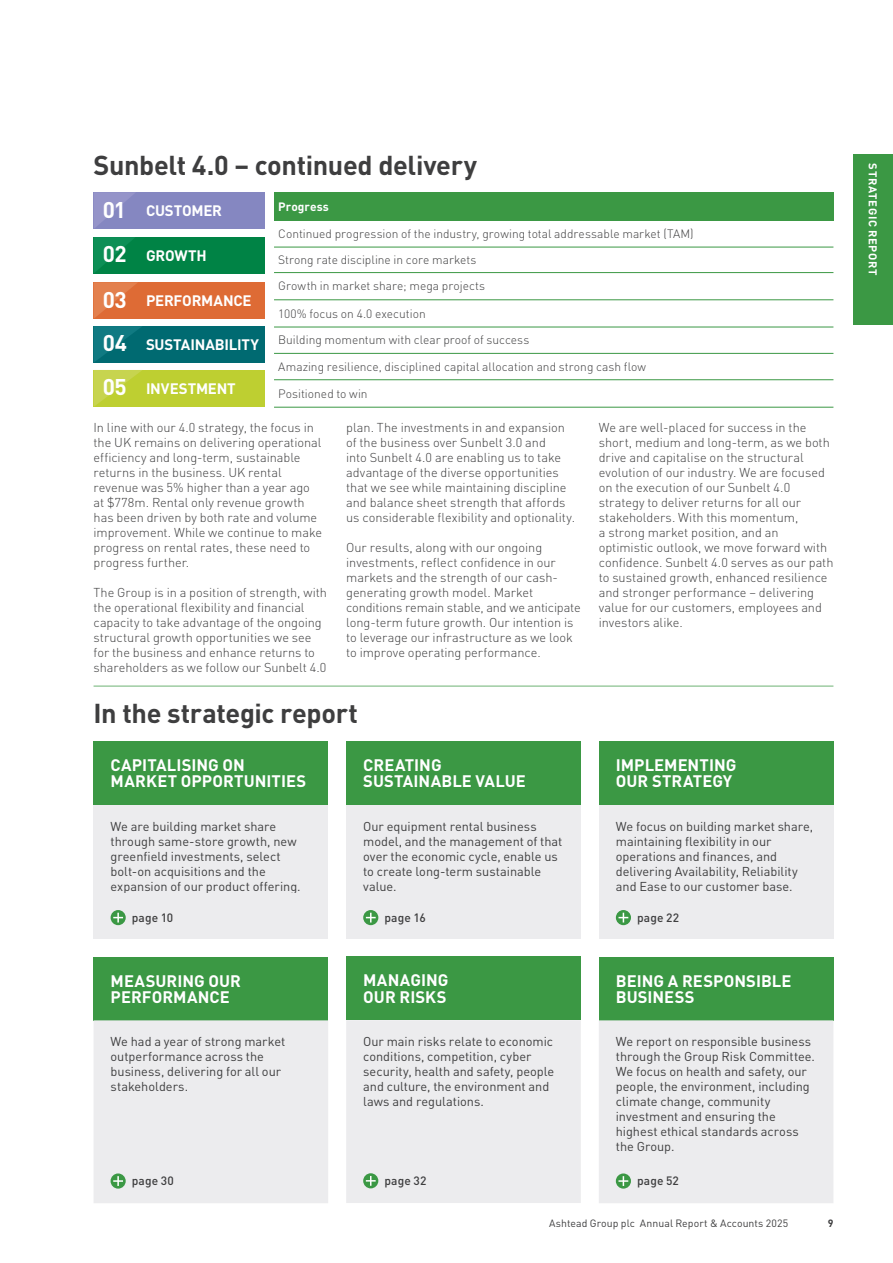
<style>
.page{position:relative;width:893px;height:1263px;background:#fff}
.page>*{position:absolute;margin:0;border:0;box-sizing:border-box;transform-origin:0 0}
.Highlights_Heading_L1{font:700 27px "DIN Pro";letter-spacing:-.015em;color:#3e3e3f}
.Pullout_Number_30pt{font:700 22.5px "DIN Pro";letter-spacing:-.03em;color:#fff}
.Highlights_Heading_L2{font:700 16.5px/16.5px "DIN Pro";letter-spacing:.005em;color:#fff}
.Pullout_Number_L3_Bold_14pt{font:700 15px "DIN Pro";letter-spacing:-.015em;color:#fff}
.Bodytext_L1{font:300 12.75px/15px "DIN Pro";color:#3e3e3f}
.Bodytext_L1_NoSpace{font:12.75px/15px "DIN Pro";color:#3e3e3f}
.Tabletext{font:300 12px "DIN Pro";color:#3e3e3f}
.Read_more{font:500 12px "DIN Pro";letter-spacing:.01em;color:#3e3e3f}
.Heading_L4{font:700 12px "DIN Pro";letter-spacing:.005em;color:#fff}
.t1{font:700 11.25px "DIN Pro";letter-spacing:.055em;color:#fff}
.t2{font:10.5px "DIN Pro";letter-spacing:.005em;color:#3e3e3f}
.t3{font:700 10.5px "DIN Pro";color:#3e3e3f}
</style>
<div class="page">
<div style="left:94px;top:741px;width:234px;height:64px;background:#3b9844"></div>
<div style="left:94px;top:805px;width:234px;height:104px;background:#ececee"></div>
<div style="left:346px;top:741px;width:235px;height:64px;background:#3b9844"></div>
<div style="left:346px;top:805px;width:235px;height:104px;background:#ececee"></div>
<div style="left:599px;top:741px;width:234px;height:64px;background:#3b9844"></div>
<div style="left:599px;top:805px;width:234px;height:104px;background:#ececee"></div>
<div style="left:94px;top:956px;width:234px;height:64px;background:#3b9844"></div>
<div style="left:94px;top:1020px;width:234px;height:183px;background:#ececee"></div>
<div style="left:346px;top:956px;width:235px;height:64px;background:#3b9844"></div>
<div style="left:346px;top:1020px;width:235px;height:183px;background:#ececee"></div>
<div style="left:599px;top:956px;width:234px;height:64px;background:#3b9844"></div>
<div style="left:599px;top:1020px;width:234px;height:183px;background:#ececee"></div>
<div style="left:94px;top:893px;width:234px;height:46px;background:#ececee"></div>
<div style="left:111px;top:910px;width:15px;height:15px;background:#3b9844;border-radius:50%"></div>
<svg style="left:113px;top:913px;width:10px;height:9px"></svg>
<div style="left:346px;top:893px;width:235px;height:46px;background:#ececee"></div>
<svg style="left:363px;top:910px;width:15px;height:15px"></svg>
<svg style="left:366px;top:913px;width:10px;height:9px"></svg>
<div style="left:599px;top:893px;width:234px;height:46px;background:#ececee"></div>
<svg style="left:616px;top:910px;width:15px;height:15px"></svg>
<svg style="left:618px;top:913px;width:10px;height:9px"></svg>
<div style="left:274px;top:192px;width:559px;height:29px;background:#3b9844"></div>
<hr style="left:274px;top:247px;width:559px;height:1px;background:#3b9844">
<hr style="left:274px;top:272px;width:559px;height:1px;background:#3b9844">
<hr style="left:274px;top:300px;width:559px;height:1px;background:#3b9844">
<hr style="left:274px;top:327px;width:559px;height:1px;background:#3b9844">
<hr style="left:274px;top:353px;width:559px;height:1px;background:#3b9844">
<hr style="left:274px;top:379px;width:559px;height:1px;background:#3b9844">
<hr style="left:274px;top:407px;width:559px;height:1px;background:#3b9844">
<hr style="left:94px;top:686px;width:739px;height:1px;background:#3b9844">
<div style="left:94px;top:192px;width:171px;height:37px;background:#8587c1"></div>
<svg style="left:94px;top:192px;width:41px;height:36px"></svg>
<div style="left:94px;top:237px;width:171px;height:37px;background:#008345"></div>
<svg style="left:94px;top:237px;width:41px;height:36px"></svg>
<div style="left:94px;top:282px;width:171px;height:37px;background:#de6b35"></div>
<svg style="left:94px;top:282px;width:44px;height:36px"></svg>
<div style="left:94px;top:326px;width:171px;height:37px;background:#006a71"></div>
<svg style="left:94px;top:326px;width:48px;height:36px"></svg>
<div style="left:94px;top:370px;width:171px;height:37px;background:#becf31"></div>
<svg style="left:94px;top:370px;width:48px;height:36px"></svg>
<div style="left:853px;top:155px;width:40px;height:170px;background:#3b9844"></div>
<p class="Highlights_Heading_L1" style="left:94px;top:143px;width:385px">Sunbelt 4.0 – continued delivery</p>
<p class="Pullout_Number_30pt" style="left:103px;top:191px;width:25px">01</p>
<p class="Pullout_Number_L3_Bold_14pt" style="left:146px;top:198px;width:78px">CUSTOMER</p>
<p class="Pullout_Number_30pt" style="left:103px;top:236px;width:25px">02</p>
<p class="Pullout_Number_L3_Bold_14pt" style="left:146px;top:243px;width:62px">GROWTH</p>
<p class="Pullout_Number_30pt" style="left:103px;top:281px;width:25px">03</p>
<p class="Pullout_Number_L3_Bold_14pt" style="left:146px;top:289px;width:107px">PERFORMANCE</p>
<p class="Pullout_Number_30pt" style="left:103px;top:325px;width:26px">04</p>
<p class="Pullout_Number_L3_Bold_14pt" style="left:146px;top:332px;width:115px">SUSTAINABILITY</p>
<p class="Pullout_Number_30pt" style="left:103px;top:368px;width:25px">05</p>
<p class="Pullout_Number_L3_Bold_14pt" style="left:146px;top:376px;width:91px">INVESTMENT</p>
<p class="Heading_L4" style="left:278px;top:197px;width:52px">Progress</p>
<p class="Tabletext" style="left:278px;top:225px;width:417px">Continued progression of the industry, growing total addressable market (TAM)</p>
<p class="Tabletext" style="left:278px;top:250px;width:200px">Strong rate discipline in core markets</p>
<p class="Tabletext" style="left:278px;top:277px;width:208px">Growth in market share; mega projects</p>
<p class="Tabletext" style="left:278px;top:304px;width:149px">100% focus on 4.0 execution</p>
<p class="Tabletext" style="left:278px;top:331px;width:253px">Building momentum with clear proof of success</p>
<p class="Tabletext" style="left:278px;top:357px;width:369px">Amazing resilience, disciplined capital allocation and strong cash flow</p>
<p class="Tabletext" style="left:278px;top:384px;width:91px">Positioned to win</p>
<p class="Bodytext_L1" style="left:94px;top:419px;width:230px">In line with our 4.0 strategy, the focus in the UK remains on delivering operational efficiency and long-term, sustainable returns in the business. UK rental revenue was 5% higher than a year ago at $778m. Rental only revenue growth has been driven by both rate and volume improvement. While we continue to make progress on rental rates, these need to progress further.</p>
<p class="Bodytext_L1" style="left:94px;top:584px;width:235px">The Group is in a position of strength, with the operational flexibility and financial capacity to take advantage of the ongoing structural growth opportunities we see for the business and enhance returns to shareholders as we follow our Sunbelt 4.0</p>
<p class="Bodytext_L1" style="left:599px;top:419px;width:236px">We are well-placed for success in the short, medium and long-term, as we both drive and capitalise on the structural evolution of our industry. We are focused on the execution of our Sunbelt 4.0 strategy to deliver returns for all our stakeholders. With this momentum,<br>a strong market position, and an optimistic outlook, we move forward with confidence. Sunbelt 4.0 serves as our path to sustained growth, enhanced resilience and stronger performance – delivering value for our customers, employees and investors alike.</p>
<p class="Bodytext_L1" style="left:346px;top:419px;width:230px">plan. The investments in and expansion of the business over Sunbelt 3.0 and<br>into Sunbelt 4.0 are enabling us to take advantage of the diverse opportunities that we see while maintaining discipline and balance sheet strength that affords us considerable flexibility and optionality.</p>
<p class="Bodytext_L1" style="left:346px;top:539px;width:236px">Our results, along with our ongoing investments, reflect confidence in our markets and the strength of our cash&shy;generating growth model. Market conditions remain stable, and we anticipate long-term future growth. Our intention is to leverage our infrastructure as we look to improve operating performance.</p>
<p class="Highlights_Heading_L1" style="left:94px;top:691px;width:266px">In the strategic report</p>
<p class="Highlights_Heading_L2" style="left:111px;top:755px;width:197px">CAPITALISING ON<br>MARKET OPPORTUNITIES</p>
<p class="Bodytext_L1_NoSpace" style="left:111px;top:817px;width:192px">We are building market share through same-store growth, new greenfield investments, select bolt-on acquisitions and the expansion of our product offering.</p>
<p class="Highlights_Heading_L2" style="left:363px;top:755px;width:164px">CREATING<br>SUSTAINABLE VALUE</p>
<p class="Bodytext_L1_NoSpace" style="left:363px;top:817px;width:201px">Our equipment rental business model, and the management of that over the economic cycle, enable us to create long-term sustainable value.</p>
<p class="Highlights_Heading_L2" style="left:616px;top:755px;width:164px">CREATING<br>S STAIN BLE VALUE</p>
<p class="Bodytext_L1_NoSpace" style="left:616px;top:817px;width:175px">Our eq ipment rental busine s</p>
<p class="Bodytext_L1_NoSpace" style="left:627px;top:832px;width:189px">odel, and th management of that</p>
<p class="Bodytext_L1_NoSpace" style="left:623px;top:847px;width:189px">v the economic cycle e able us</p>
<p class="Bodytext_L1_NoSpace" style="left:616px;top:862px;width:180px">to cr ate long-term susta nable</p>
<p class="Bodytext_L1_NoSpace" style="left:616px;top:877px;width:35px">value.</p>
<p class="Highlights_Heading_L2" style="left:616px;top:755px;width:122px">IMPLEMENTING<br>OUR STRATEGY</p>
<p class="Bodytext_L1_NoSpace" style="left:616px;top:817px;width:199px">We focus on building market share, maintaining flexibility in our operations and finances, and delivering Availability, Reliability and Ease to our customer base.</p>
<p class="Read_more" style="left:132px;top:908px;width:43px">page 10</p>
<p class="Read_more" style="left:384px;top:908px;width:43px">page 16</p>
<p class="Read_more" style="left:637px;top:908px;width:44px">page 22</p>
<p class="Highlights_Heading_L2" style="left:111px;top:970px;width:132px">MEASURING OUR<br>PERFORMANCE</p>
<p class="Bodytext_L1_NoSpace" style="left:111px;top:1033px;width:176px">We had a year of strong market outperformance across the business, delivering for all our stakeholders.</p>
<p class="Read_more" style="left:132px;top:1171px;width:44px">page 30</p>
<p class="Highlights_Heading_L2" style="left:363px;top:970px;width:87px">MANAGING<br>OUR RISKS</p>
<p class="Bodytext_L1_NoSpace" style="left:363px;top:1033px;width:193px">Our main risks relate to economic conditions, competition, cyber security, health and safety, people and culture, the environment and laws and regulations.</p>
<p class="Read_more" style="left:384px;top:1171px;width:43px">page 32</p>
<p class="Highlights_Heading_L2" style="left:616px;top:970px;width:177px">BEING A RESPONSIBLE<br>BUSINESS</p>
<p class="Bodytext_L1_NoSpace" style="left:616px;top:1033px;width:201px">We report on responsible business through the Group Risk Committee.<br>We focus on health and safety, our people, the environment, including climate change, community investment and ensuring the highest ethical standards across the Group.</p>
<p class="Read_more" style="left:637px;top:1171px;width:43px">page 52</p>
<p class="t2" style="left:549px;top:1215px;width:241px">Ashtead Group plc Annual Report &amp; Accounts 2025</p>
<p class="t3" style="left:828px;top:1214px;width:7px">9</p>
<p class="t1" style="left:882px;top:163px;width:113px;rotate:90deg">STRATEGIC REPORT</p>
</div>
